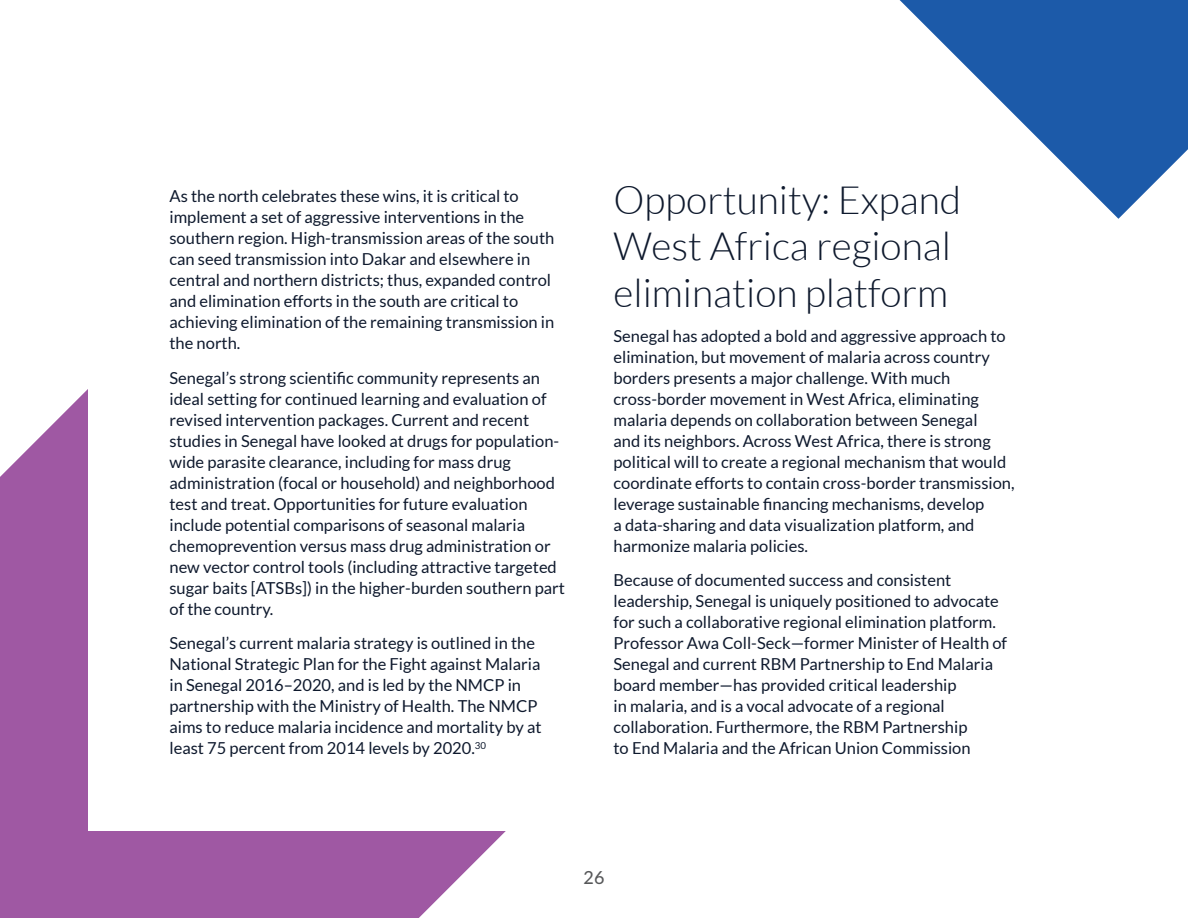
<style>
.page{position:relative;width:1188px;height:918px;background:#fff}
.page>*{position:absolute;margin:0;border:0;box-sizing:border-box;transform-origin:0 0}
.t1{font:300 39px/46.8px "Lato";color:#0e192d}
.page-number{font:500 18px "Lato";color:#57585a}
.body{font:16.5px/21px "Lato";color:#0e192d}
</style>
<div class="page">
<svg style="left:0;top:389px;width:506px;height:529px;background:#a868ab"></svg>
<div style="left:89px;top:135px;width:1002px;height:696px;background:#fff"></div>
<svg style="left:900px;top:0;width:288px;height:219px;fill:#1c5aa9"></svg>
<p class="body" style="left:170px;top:186px;width:386px">As the north celebrates these wins, it is critical to implement a set of aggressive interventions in the southern region. High-transmission areas of the south can seed transmission into Dakar and elsewhere in central and northern districts; thus, expanded control and elimination efforts in the south are critical to achieving elimination of the remaining transmission in the north.</p>
<p class="body" style="left:170px;top:367px;width:397px">Senegal’s strong scientific community represents an ideal setting for continued learning and evaluation of revised intervention packages. Current and recent studies in Senegal have looked at drugs for population&shy;wide parasite clearance, including for mass drug administration (focal or household) and neighborhood test and treat. Opportunities for future evaluation include potential comparisons of seasonal malaria chemoprevention versus mass drug administration or new vector control tools (including attractive targeted sugar baits [ATSBs]) in the higher-burden southern part of the country.</p>
<p class="body" style="left:170px;top:633px;width:374px">Senegal’s current malaria strategy is outlined in the National Strategic Plan for the Fight against Malaria in Senegal 2016–2020, and is led by the NMCP in partnership with the Ministry of Health. The NMCP aims to reduce malaria incidence and mortality by at least 75 percent from 2014 levels by 2020.<sup>30</sup></p>
<p class="t1" style="left:614px;top:176px;width:349px">Opportunity: Expand<br>West Africa regional elimination platform</p>
<p class="body" style="left:614px;top:325px;width:403px">Senegal has adopted a bold and aggressive approach to elimination, but movement of malaria across country borders presents a major challenge. With much cross-border movement in West Africa, eliminating malaria depends on collaboration between Senegal<br>and its neighbors. Across West Africa, there is strong political will to create a regional mechanism that would coordinate efforts to contain cross-border transmission, leverage sustainable financing mechanisms, develop<br>a data-sharing and data visualization platform, and harmonize malaria policies.</p>
<p class="body" style="left:614px;top:570px;width:395px">Because of documented success and consistent leadership, Senegal is uniquely positioned to advocate for such a collaborative regional elimination platform.<br>Professor Awa Coll-Seck—former Minister of Health of Senegal and current RBM Partnership to End Malaria board member—has provided critical leadership<br>in malaria, and is a vocal advocate of a regional collaboration. Furthermore, the RBM Partnership<br>to End Malaria and the African Union Commission</p>
<p class="page-number" style="left:584px;top:865px;width:22px">26</p>
</div>
